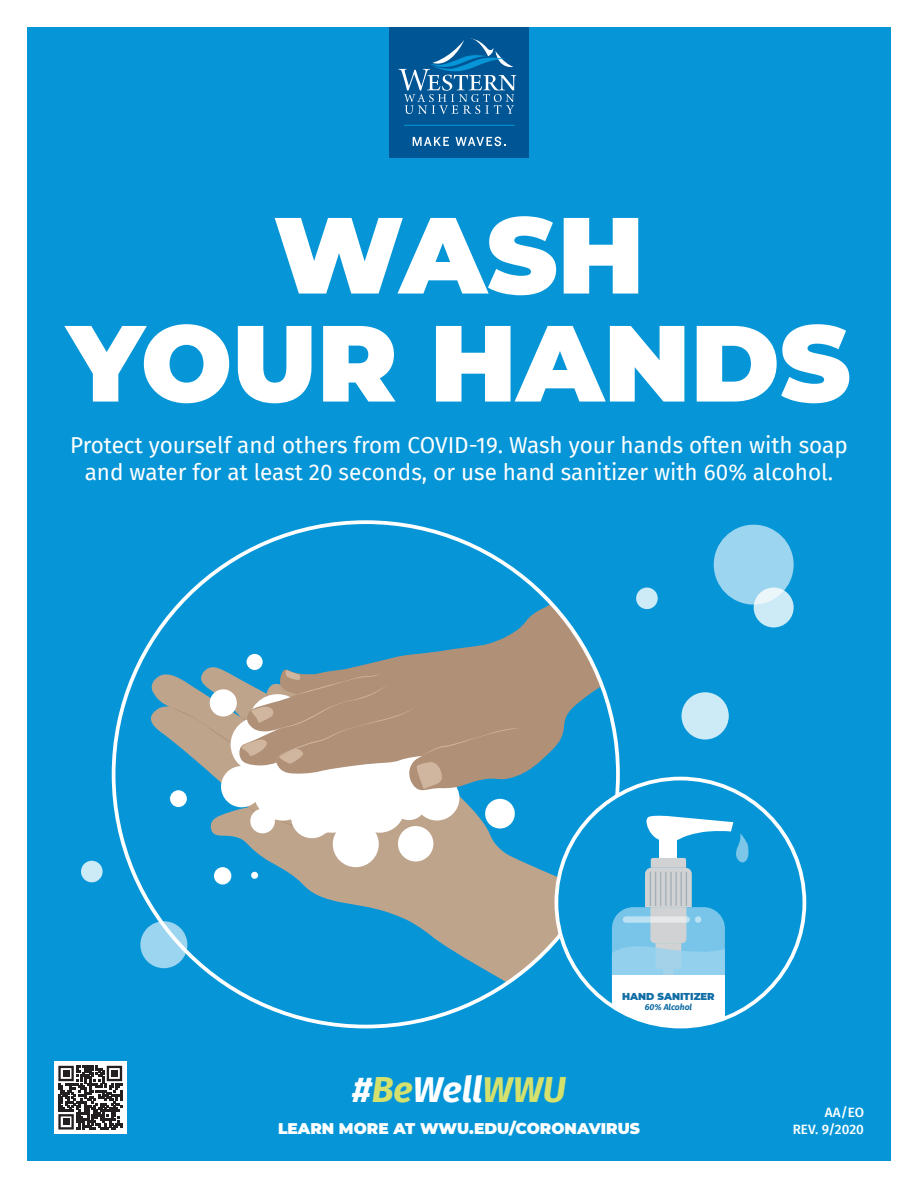
<style>
.page{position:relative;width:918px;height:1188px;background:#fff}
.page>*{position:absolute;margin:0;border:0;box-sizing:border-box;transform-origin:0 0}
.t1{font:900 108px/108px "Montserrat";color:#fff;text-align:center}
.t2{font:italic 700 36px "Fira Sans";color:#fff}
.t3{font:22.5px/27px "Fira Sans";color:#fff;text-align:center}
.t4{font:900 15.45px "Montserrat";color:#fff}
.t5{font:500 13.5px/16.2px "Fira Sans";color:#fff;text-align:right}
.t6{font:900 10.05px "Montserrat";color:#116da5}
.t7{font:italic 700 8.55px "Fira Sans";color:#116da5}
.s1{color:#d5e16d}
</style>
<div class="page">
<div style="left:27px;top:27px;width:864px;height:1134px;background:#0696d7"></div>
<div style="left:54px;top:1061px;width:73px;height:73px;background:#fff"></div>
<svg style="left:58px;top:1066px;width:64px;height:64px"></svg>
<div style="left:389px;top:27px;width:140px;height:130px;background:#005595"></div>
<svg style="left:398px;top:38px;width:118px;height:76px"></svg>
<svg style="left:413px;top:137px;width:36px;height:9px"></svg>
<svg style="left:455px;top:137px;width:50px;height:9px"></svg>
<hr style="left:404px;top:125px;width:111px;height:1px;background:#0696d7">
<svg style="left:149px;top:667px;width:466px;height:360px"></svg>
<svg style="left:248px;top:807px;width:59px;height:31px"></svg>
<div style="left:291px;top:797px;width:42px;height:41px;background:#fff;border-radius:50%"></div>
<div style="left:253px;top:762px;width:59px;height:59px;background:#fff;border-radius:50%"></div>
<div style="left:307px;top:782px;width:50px;height:51px;background:#fff;border-radius:50%"></div>
<div style="left:355px;top:782px;width:50px;height:51px;background:#fff;border-radius:50%"></div>
<div style="left:414px;top:776px;width:45px;height:45px;background:#fff;border-radius:50%"></div>
<div style="left:392px;top:786px;width:34px;height:34px;background:#fff;border-radius:50%"></div>
<div style="left:333px;top:821px;width:46px;height:46px;background:#fff;border-radius:50%"></div>
<div style="left:221px;top:766px;width:41px;height:41px;background:#fff;border-radius:50%"></div>
<div style="left:291px;top:782px;width:31px;height:31px;background:#fff;border-radius:50%"></div>
<div style="left:335px;top:762px;width:55px;height:55px;background:#fff;border-radius:50%"></div>
<div style="left:398px;top:826px;width:35px;height:36px;background:#fff;border-radius:50%"></div>
<div style="left:341px;top:809px;width:28px;height:27px;background:#fff;border-radius:50%"></div>
<div style="left:315px;top:815px;width:18px;height:18px;background:#fff;border-radius:50%"></div>
<svg style="left:239px;top:522px;width:379px;height:269px"></svg>
<svg style="left:170px;top:670px;width:351px;height:119px;background:#b0a395"></svg>
<div style="left:247px;top:654px;width:16px;height:16px;background:#fff;border-radius:50%"></div>
<div style="left:170px;top:790px;width:17px;height:17px;background:#fff;border-radius:50%"></div>
<div style="left:214px;top:867px;width:17px;height:18px;background:#fff;border-radius:50%"></div>
<div style="left:251px;top:872px;width:7px;height:7px;background:#fff;border-radius:50%"></div>
<div style="left:250px;top:809px;width:25px;height:24px;background:#fff;border-radius:50%"></div>
<div style="left:485px;top:799px;width:30px;height:30px;background:#fff;border-radius:50%"></div>
<div style="left:556px;top:779px;width:248px;height:248px;background:#0696d7;border-radius:50%"></div>
<svg style="left:612px;top:815px;width:137px;height:212px"></svg>
<div style="left:714px;top:525px;width:80px;height:80px;background:#9bd5ef;border-radius:50%"></div>
<svg style="left:140px;top:921px;width:47px;height:47px;background:#a0d7ef"></svg>
<div style="left:81px;top:861px;width:22px;height:21px;background:#cdeaf7;border-radius:50%"></div>
<div style="left:636px;top:588px;width:22px;height:21px;background:#cdeaf7;border-radius:50%"></div>
<svg style="left:754px;top:588px;width:40px;height:39px"></svg>
<div style="left:682px;top:692px;width:47px;height:48px;background:#cdeaf7;border-radius:50%"></div>
<h1 class="t1" style="left:67px;top:194px;width:785px">WASH<br>YOUR HANDS</h1>
<h2 class="t3" style="left:70px;top:431px;width:779px">Protect yourself and others from COVID-19. Wash your hands often with soap and water for at least 20 seconds, or use hand sanitizer with 60% alcohol.</h2>
<h2 class="t2" style="left:352px;top:1059px;width:215px">#<span class="s1">Be</span>Well<span class="s1">WWU</span></h2>
<p class="t6" style="left:622px;top:989px;width:94px">HAND SANITIZER</p>
<p class="t7" style="left:645px;top:1000px;width:49px">60% Alcohol</p>
<p class="t4" style="left:278px;top:1117px;width:363px">LEARN MORE AT WWU.EDU/CORONAVIRUS</p>
<p class="t5" style="left:793px;top:1104px;width:73px">AA/EO<br>REV. 9/2020</p>
</div>
